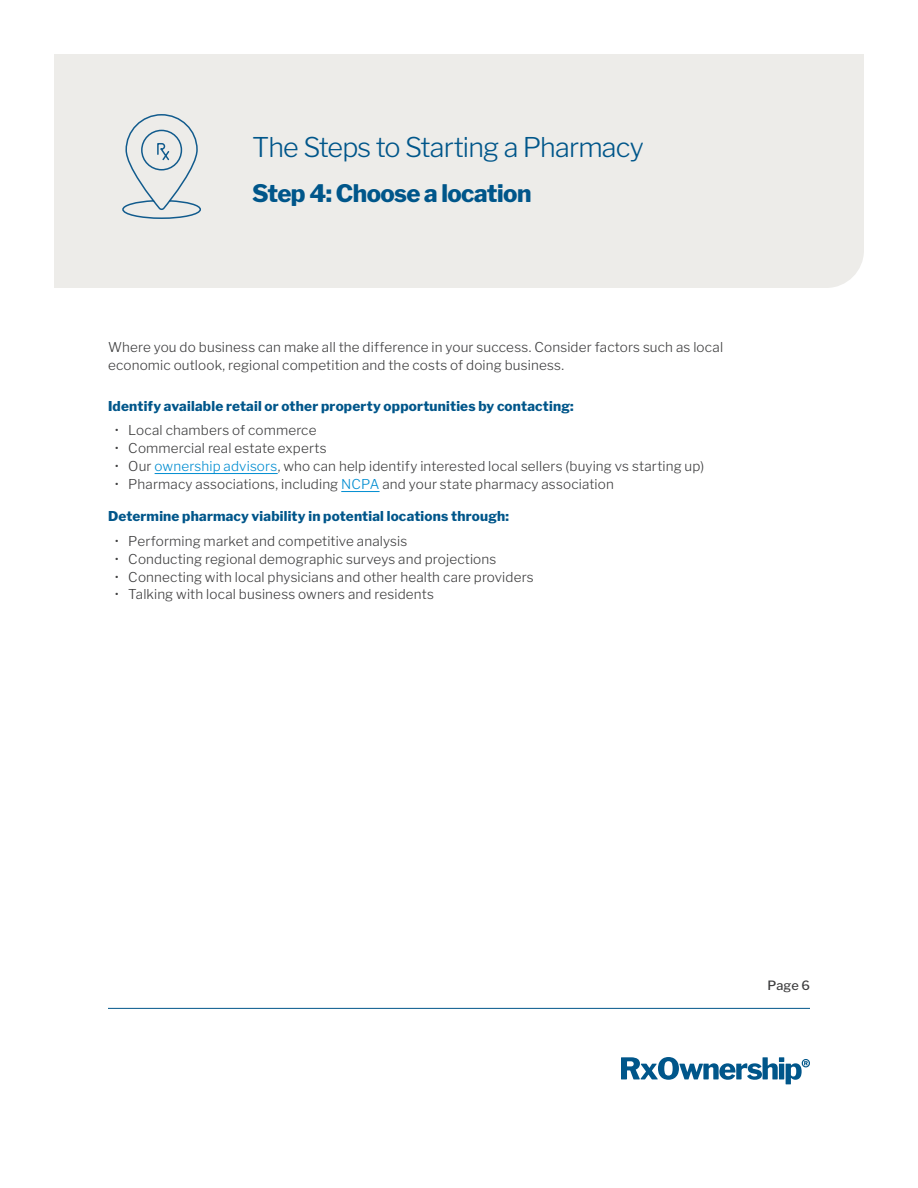
<style>
.page{position:relative;width:918px;height:1188px;background:#fff}
.page>*{position:absolute;margin:0;border:0;box-sizing:border-box;transform-origin:0 0}
.t1{font:300 27px "Libre Franklin";letter-spacing:-.03em;color:#00568a}
.t2{font:800 24px "Libre Franklin";letter-spacing:-.025em;color:#00568a}
.t3{font:300 13.5px/18px "Libre Franklin";letter-spacing:.01em;color:#3e3e3f}
.t4{font:800 13.5px "Libre Franklin";letter-spacing:.015em;color:#00568a}
.t5{font:500 12.75px "Libre Franklin";color:#3e3e3f}
.s1{color:#008dd1}
</style>
<div class="page">
<hr style="left:108px;top:1008px;width:702px;height:1px;background:#00568a">
<hr style="left:155px;top:473px;width:123px;height:1px;background:#008dd1">
<hr style="left:341px;top:491px;width:39px;height:1px;background:#008dd1">
<svg style="left:621px;top:1057px;width:189px;height:27px"></svg>
<div style="left:54px;top:54px;width:810px;height:234px;background:#edece9"></div>
<svg style="left:122px;top:114px;width:79px;height:105px;background:#d6dddf"></svg>
<h1 class="t1" style="left:252px;top:126px;width:393px">The Steps to Starting a Pharmacy</h1>
<h2 class="t2" style="left:252px;top:174px;width:281px">Step 4: Choose a location</h2>
<p class="t3" style="left:108px;top:337px;width:617px">Where you do business can make all the difference in your success. Consider factors such as local economic outlook, regional competition and the costs of doing business.</p>
<p class="t4" style="left:108px;top:395px;width:467px">Identify available retail or other property opportunities by contacting:</p>
<p class="t3" style="left:115px;top:420px;width:203px">• Local chambers of commerce</p>
<p class="t3" style="left:115px;top:438px;width:214px">• Commercial real estate experts</p>
<p class="t3" style="left:115px;top:456px;width:591px">• Our <span class="s1">ownership advisors</span>, who can help identify interested local sellers (buying vs starting up)</p>
<p class="t3" style="left:115px;top:474px;width:501px">• Pharmacy associations, including <span class="s1">NCPA</span> and your state pharmacy association</p>
<p class="t4" style="left:108px;top:505px;width:403px">Determine pharmacy viability in potential locations through:</p>
<p class="t3" style="left:115px;top:530px;width:294px">• Performing market and competitive analysis</p>
<p class="t3" style="left:115px;top:548px;width:383px">• Conducting regional demographic surveys and projections</p>
<p class="t3" style="left:115px;top:566px;width:421px">• Connecting with local physicians and other health care providers</p>
<p class="t3" style="left:115px;top:584px;width:321px">• Talking with local business owners and residents</p>
<p class="t5" style="left:767px;top:975px;width:44px">Page 6</p>
</div>
